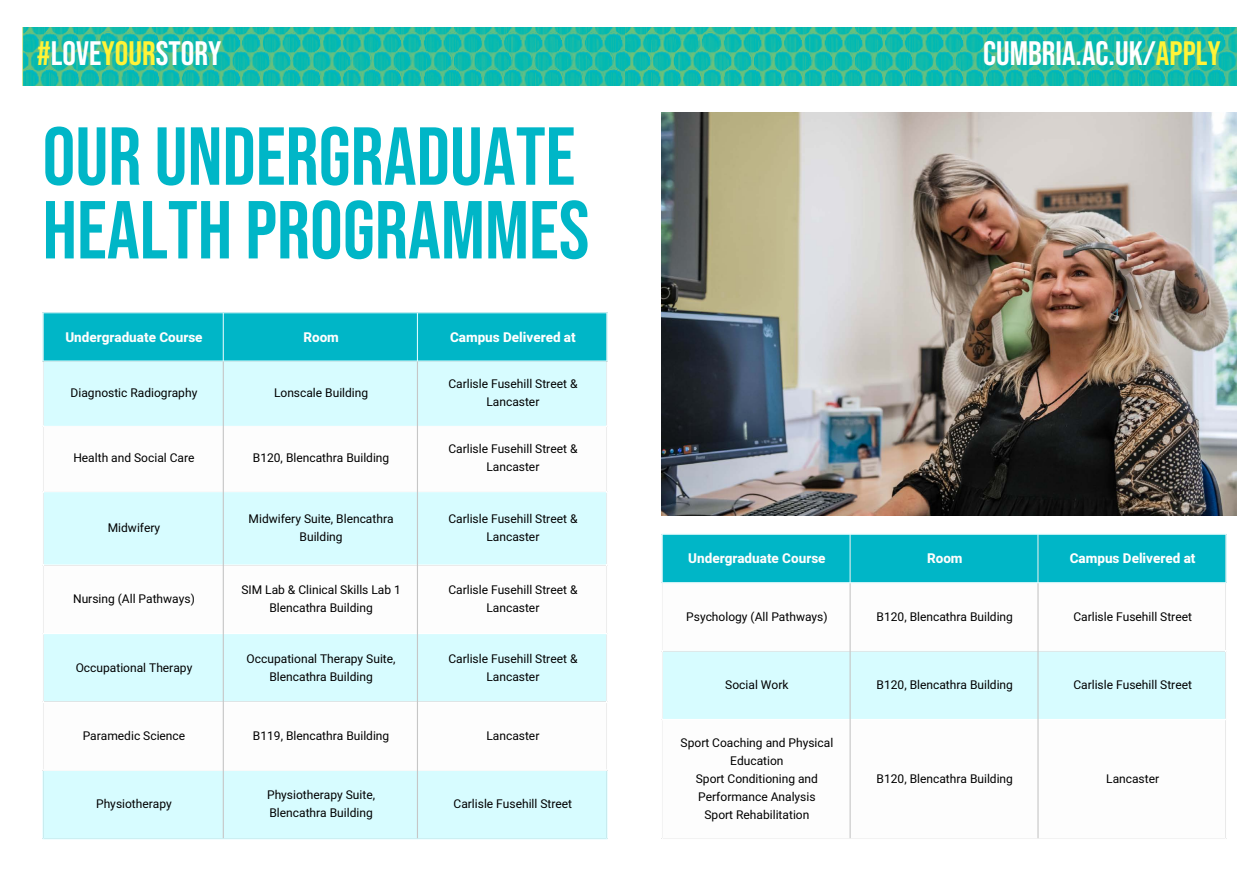
<style>
.page{position:relative;width:1259px;height:893px;background:#fff}
.page>*{position:absolute;margin:0;border:0;box-sizing:border-box;transform-origin:0 0}
.t1{font:82.05px/73.7px "Bebas Neue";color:#00b6c7}
.t2{font:33.9px "Bebas Neue";color:#fff}
.t3{font:800 13.5px "Heebo";color:#fdfdfd}
.t4{font:800 13.5px "Heebo";color:#fff}
.t5{font:12px/18px "Heebo";color:#000;text-align:center}
.s1{color:#fff337}
</style>
<div class="page">
<img style="left:23px;top:27px;width:602px;height:58px">
<img style="left:625px;top:27px;width:611px;height:58px">
<div style="left:44px;top:313px;width:562px;height:48px;background:#00b6c7"></div>
<div style="left:44px;top:362px;width:562px;height:476px;background:#d7fcff"></div>
<svg style="left:44px;top:427px;width:562px;height:343px"></svg>
<hr style="left:43px;top:313px;width:1px;height:48px;background:#d7fcff">
<hr style="left:43px;top:771px;width:1px;height:67px;background:#d7fcff">
<hr style="left:223px;top:313px;width:1px;height:48px;background:#d7fcff">
<hr style="left:417px;top:313px;width:1px;height:48px;background:#d7fcff">
<hr style="left:606px;top:313px;width:1px;height:48px;background:#d7fcff">
<hr style="left:606px;top:771px;width:1px;height:67px;background:#d7fcff">
<hr style="left:43px;top:312px;width:564px;height:1px;background:#d7fcff">
<hr style="left:43px;top:361px;width:564px;height:1px;background:#d7fcff">
<hr style="left:43px;top:838px;width:564px;height:1px;background:#d7fcff">
<hr style="left:43px;top:426px;width:564px;height:1px;background:#fff">
<hr style="left:43px;top:491px;width:564px;height:1px;background:#fff">
<hr style="left:43px;top:565px;width:564px;height:1px;background:#fff">
<hr style="left:43px;top:633px;width:564px;height:1px;background:#fff">
<hr style="left:43px;top:701px;width:564px;height:1px;background:#fff">
<hr style="left:43px;top:770px;width:564px;height:1px;background:#fff">
<hr style="left:223px;top:362px;width:1px;height:476px;background:#c6c6c6">
<hr style="left:417px;top:362px;width:1px;height:476px;background:#c6c6c6">
<div style="left:663px;top:535px;width:562px;height:47px;background:#00b6c7"></div>
<svg style="left:663px;top:583px;width:562px;height:255px"></svg>
<div style="left:663px;top:652px;width:562px;height:67px;background:#d7fcff"></div>
<hr style="left:661px;top:535px;width:2px;height:47px;background:#d7fcff">
<hr style="left:849px;top:535px;width:1px;height:47px;background:#d7fcff">
<hr style="left:1037px;top:535px;width:1px;height:47px;background:#d7fcff">
<hr style="left:1225px;top:535px;width:1px;height:47px;background:#d7fcff">
<hr style="left:661px;top:534px;width:565px;height:1px;background:#d7fcff">
<hr style="left:661px;top:582px;width:565px;height:1px;background:#d7fcff">
<hr style="left:661px;top:650px;width:565px;height:2px;background:#fff">
<hr style="left:661px;top:719px;width:565px;height:1px;background:#fff">
<hr style="left:849px;top:583px;width:1px;height:255px;background:#c6c6c6">
<hr style="left:1037px;top:583px;width:1px;height:255px;background:#c6c6c6">
<img style="left:661px;top:112px;width:575px;height:403px">
<h2 class="t2" style="left:37px;top:34px;width:186px"><span class="s1">#</span>LOVE<span class="s1">YOUR</span>STORY</h2>
<h2 class="t2" style="left:983px;top:34px;width:239px">CUMBRIA.AC.UK/<span class="s1">APPLY</span></h2>
<h1 class="t1" style="left:43px;top:119px;width:548px">OUR UNDERGRADUATE<br>HEALTH PROGRAMMES</h1>
<p class="t3" style="left:65px;top:328px;width:139px">Undergraduate Course</p>
<p class="t3" style="left:303px;top:328px;width:37px">Room</p>
<p class="t4" style="left:450px;top:328px;width:127px">Campus Delivered at</p>
<p class="t5" style="left:71px;top:384px;width:128px">Diagnostic Radiography</p>
<p class="t5" style="left:274px;top:384px;width:96px">Lonscale Building</p>
<p class="t5" style="left:448px;top:375px;width:131px">Carlisle Fusehill Street &amp;<br>Lancaster</p>
<p class="t5" style="left:73px;top:449px;width:123px">Health and Social Care</p>
<p class="t5" style="left:253px;top:449px;width:138px">B120, Blencathra Building</p>
<p class="t5" style="left:448px;top:440px;width:131px">Carlisle Fusehill Street &amp;<br>Lancaster</p>
<p class="t5" style="left:108px;top:518px;width:54px">Midwifery</p>
<p class="t5" style="left:249px;top:509px;width:146px">Midwifery Suite, Blencathra<br>Building</p>
<p class="t5" style="left:448px;top:509px;width:131px">Carlisle Fusehill Street &amp;<br>Lancaster</p>
<p class="t5" style="left:73px;top:590px;width:123px">Nursing (All Pathways)</p>
<p class="t5" style="left:241px;top:581px;width:161px">SIM Lab &amp; Clinical Skills Lab 1<br>Blencathra Building</p>
<p class="t5" style="left:448px;top:581px;width:131px">Carlisle Fusehill Street &amp;<br>Lancaster</p>
<p class="t5" style="left:76px;top:658px;width:118px">Occupational Therapy</p>
<p class="t5" style="left:247px;top:649px;width:150px">Occupational Therapy Suite,<br>Blencathra Building</p>
<p class="t5" style="left:448px;top:649px;width:131px">Carlisle Fusehill Street &amp;<br>Lancaster</p>
<p class="t5" style="left:83px;top:727px;width:104px">Paramedic Science</p>
<p class="t5" style="left:253px;top:727px;width:138px">B119, Blencathra Building</p>
<p class="t5" style="left:486px;top:727px;width:54px">Lancaster</p>
<p class="t5" style="left:96px;top:795px;width:77px">Physiotherapy</p>
<p class="t5" style="left:267px;top:786px;width:110px;text-align:left">Physiotherapy Suite,<br>Blencathra Building</p>
<p class="t5" style="left:453px;top:795px;width:120px">Carlisle Fusehill Street</p>
<p class="t3" style="left:688px;top:549px;width:139px">Undergraduate Course</p>
<p class="t3" style="left:927px;top:549px;width:37px">Room</p>
<p class="t4" style="left:1069px;top:549px;width:127px">Campus Delivered at</p>
<p class="t5" style="left:686px;top:607px;width:143px">Psychology (All Pathways)</p>
<p class="t5" style="left:876px;top:607px;width:138px">B120, Blencathra Building</p>
<p class="t5" style="left:1073px;top:607px;width:120px">Carlisle Fusehill Street</p>
<p class="t5" style="left:725px;top:676px;width:65px">Social Work</p>
<p class="t5" style="left:876px;top:676px;width:138px">B120, Blencathra Building</p>
<p class="t5" style="left:1073px;top:676px;width:120px">Carlisle Fusehill Street</p>
<p class="t5" style="left:680px;top:733px;width:154px">Sport Coaching and Physical<br>Education<br>Sport Conditioning and<br>Performance Analysis<br>Sport Rehabilitation</p>
<p class="t5" style="left:876px;top:769px;width:138px">B120, Blencathra Building</p>
<p class="t5" style="left:1106px;top:769px;width:54px">Lancaster</p>
</div>
